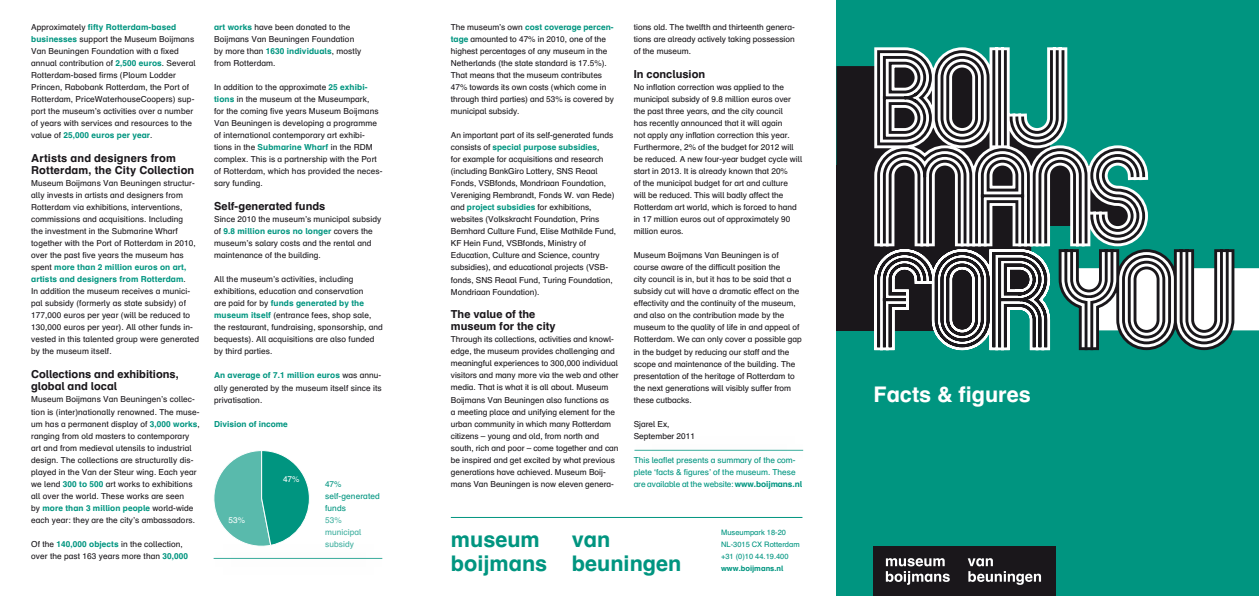
<style>
.page{position:relative;width:1259px;height:596px;background:#fff}
.page>*{position:absolute;margin:0;border:0;box-sizing:border-box;transform-origin:0 0}
.t1{font:700 21.5px/24px "Schulbuch Nord";color:#009580}
.t2{font:700 21.5px "Schulbuch Nord";color:#fff}
.t3{font:700 11px/12px "Schulbuch Nord";color:#1a171b}
.t4{font:8.2px/12px "Schulbuch Nord";color:#1a171b}
.t5{font:8.2px/12px "Schulbuch Nord";color:#009580}
.t6{font:8.2px/12px "Schulbuch Nord";letter-spacing:.01em;color:#40b0a0}
.t7{font:700 8.2px "Schulbuch Nord";color:#009580}
.t8{font:8.2px "Schulbuch Nord";color:#fff}
.t9{font:7.5px/12px "Schulbuch Nord";color:#009580}
.t10{font:700 7.5px "Schulbuch Nord";color:#009580}
.s1{font-weight:700;color:#009580}
.s2{font-weight:700}
</style>
<div class="page">
<div style="left:836px;top:0;width:423px;height:595px;background:#009580"></div>
<div style="left:836px;top:66px;width:38px;height:99px;background:#1a171b"></div>
<div style="left:836px;top:165px;width:266px;height:41px;background:#1a171b"></div>
<svg style="left:214px;top:450px;width:96px;height:80px"></svg>
<div style="left:186px;top:530px;width:199px;height:50px;background:#1a171b;opacity:.75"></div>
<hr style="left:214px;top:558px;width:168px;height:1px;background:#009580">
<div style="left:873px;top:546px;width:182px;height:49px;background:#1a171b"></div>
<svg style="left:886px;top:558px;width:63px;height:26px"></svg>
<svg style="left:967px;top:558px;width:74px;height:26px"></svg>
<hr style="left:634px;top:450px;width:169px;height:1px;background:#009580">
<hr style="left:451px;top:517px;width:351px;height:1px;background:#009580">
<svg style="left:874px;top:47px;width:275px;height:145px"></svg>
<svg style="left:875px;top:49px;width:271px;height:143px"></svg>
<svg style="left:836px;top:192px;width:423px;height:158px"></svg>
<p class="t4" style="left:31px;top:21px;width:166px">Approximately <span class="s1">fifty Rotterdam-based businesses</span> support the Museum Boijmans Van Beuningen Foundation with a fixed annual contribution of <span class="s1">2,500 euros</span>. Several Rotterdam-based firms (Ploum Lodder Princen, Rabobank Rotterdam, the Port of Rotterdam, PriceWaterhouseCoopers) sup&shy;port the museum’s activities over a number of years with services and resources to the value of <span class="s1">25,000 euros per year</span>.</p>
<h2 class="t3" style="left:31px;top:152px;width:165px">Artists and designers from<br>Rotterdam, the City Collection</h2>
<p class="t4" style="left:31px;top:177px;width:169px">Museum Boijmans Van Beuningen structur&shy;ally invests in artists and designers from Rotterdam via exhibitions, interventions, commissions and acquisitions. Including<br>the investment in the Submarine Wharf together with the Port of Rotterdam in 2010, over the past five years the museum has spent <span class="s1">more than 2 million euros on art, artists and designers from Rotterdam</span>.<br>In addition the museum receives a munici&shy;pal subsidy (formerly as state subsidy) of 177,000 euros per year (will be reduced to 130,000 euros per year). All other funds in&shy;vested in this talented group were generated by the museum itself.</p>
<h2 class="t3" style="left:31px;top:368px;width:149px">Collections and exhibitions, global and local</h2>
<p class="t4" style="left:31px;top:393px;width:170px">Museum Boijmans Van Beuningen’s collec&shy;tion is (inter)nationally renowned. The muse&shy;um has a permanent display of <span class="s1">3,000 works</span>, ranging from old masters to contemporary art and from medieval utensils to industrial design. The collections are structurally dis&shy;played in the Van der Steur wing. Each year we lend <span class="s1">300 to 500</span> art works to exhibitions all over the world. These works are seen<br>by <span class="s1">more than 3 million people</span> world-wide each year: they are the city’s ambassadors.</p>
<p class="t4" style="left:31px;top:537px;width:158px">Of the <span class="s1">140,000 objects</span> in the collection, over the past 163 years more than <span class="s1">30,000</span></p>
<p class="t4" style="left:634px;top:21px;width:162px;text-align:justify">tions old. The twelfth and thirteenth genera&shy;tions are already actively taking possession of the museum.</p>
<h2 class="t3" style="left:634px;top:68px;width:73px">In conclusion</h2>
<p class="t4" style="left:634px;top:81px;width:170px">No inflation correction was applied to the municipal subsidy of 9.8 million euros over the past three years, and the city council<br>has recently announced that it will again<br>not apply any inflation correction this year.<br>Furthermore, 2% of the budget for 2012 will be reduced. A new four-year budget cycle will start in 2013. It is already known that 20%<br>of the municipal budget for art and culture will be reduced. This will badly affect the Rotterdam art world, which is forced to hand in 17 million euros out of approximately 90 million euros.</p>
<p class="t4" style="left:634px;top:249px;width:170px">Museum Boijmans Van Beuningen is of course aware of the difficult position the<br>city council is in, but it has to be said that a subsidy cut will have a dramatic effect on the effectivity and the continuity of the museum, and also on the contribution made by the museum to the quality of life in and appeal of Rotterdam. We can only cover a possible gap in the budget by reducing our staff and the scope and maintenance of the building. The presentation of the heritage of Rotterdam to the next generations will visibly suffer from these cutbacks.</p>
<p class="t4" style="left:634px;top:417px;width:63px">Sjarel Ex,<br>September 2011</p>
<p class="t5" style="left:634px;top:453px;width:170px">This leaflet presents a summary of the com&shy;plete ‘facts &amp; figures’ of the museum. These are available at the website: <span class="s2">www.boijmans.nl</span></p>
<p class="t4" style="left:214px;top:21px;width:149px"><span class="s1">art works</span> have been donated to the<br>Boijmans Van Beuningen Foundation by more than <span class="s1">1630 individuals</span>, mostly from Rotterdam.</p>
<p class="t4" style="left:214px;top:81px;width:170px">In addition to the approximate <span class="s1">25 exhibi&shy;tions</span> in the museum at the Museumpark,<br>for the coming five years Museum Boijmans Van Beuningen is developing a programme of international contemporary art exhibi&shy;tions in the <span class="s1">Submarine Wharf</span> in the RDM complex. This is a partnership with the Port of Rotterdam, which has provided the neces&shy;sary funding.</p>
<h2 class="t3" style="left:214px;top:200px;width:113px">Self-generated funds</h2>
<p class="t4" style="left:214px;top:213px;width:169px">Since 2010 the museum’s municipal subsidy of <span class="s1">9.8 million euros no longer</span> covers the museum’s salary costs and the rental and maintenance of the building.</p>
<p class="t4" style="left:214px;top:273px;width:170px">All the museum’s activities, including exhibitions, education and conservation<br>are paid for by <span class="s1">funds generated by the museum itself</span> (entrance fees, shop sale, the restaurant, fundraising, sponsorship, and bequests). All acquisitions are also funded by third parties.</p>
<p class="t4" style="left:214px;top:369px;width:169px;text-align:justify"><span class="s1">An average of 7.1 million euros</span> was annu&shy;ally generated by the museum itself since its privatisation.</p>
<p class="t7" style="left:214px;top:418px;width:75px">Division of income</p>
<p class="t4" style="left:451px;top:21px;width:165px">The museum’s own <span class="s1">cost coverage percen&shy;tage</span> amounted to 47% in 2010, one of the highest percentages of any museum in the Netherlands (the state standard is 17.5%).<br>That means that the museum contributes 47% towards its own costs (which come in through third parties) and 53% is covered by municipal subsidy.</p>
<p class="t4" style="left:451px;top:129px;width:167px">An important part of its self-generated funds consists of <span class="s1">special purpose subsidies</span>,<br>for example for acquisitions and research (including BankGiro Lottery, SNS Reaal Fonds, VSBfonds, Mondriaan Foundation, Vereniging Rembrandt, Fonds W. van Rede) and <span class="s1">project subsidies</span> for exhibitions, websites (Volkskracht Foundation, Prins Bernhard Culture Fund, Elise Mathilde Fund, KF Hein Fund, VSBfonds, Ministry of Education, Culture and Science, country subsidies), and educational projects (VSB&shy;fonds, SNS Reaal Fund, Turing Foundation, Mondriaan Foundation).</p>
<h2 class="t3" style="left:451px;top:308px;width:106px">The value of the museum for the city</h2>
<p class="t4" style="left:451px;top:333px;width:169px">Through its collections, activities and knowl&shy;edge, the museum provides challenging and meaningful experiences to 300,000 individual visitors and many more via the web and other media. That is what it is all about. Museum Boijmans Van Beuningen also functions as<br>a meeting place and unifying element for the urban community in which many Rotterdam citizens – young and old, from north and south, rich and poor – come together and can be inspired and get excited by what previous generations have achieved. Museum Boij-</p>
<p class="t8" style="left:283px;top:474px;width:18px">47%</p>
<p class="t5" style="left:325px;top:477px;width:18px">47%</p>
<p class="t4" style="left:451px;top:477px;width:165px">mans Van Beuningen is now eleven genera-</p>
<p class="t5" style="left:325px;top:489px;width:56px">self-generated funds</p>
<p class="t6" style="left:325px;top:513px;width:38px">53% municipal subsidy</p>
<p class="t8" style="left:228px;top:514px;width:18px">53%</p>
<h1 class="t1" style="left:451px;top:526px;width:232px;text-indent:121px">van boijmans beuningen</h1>
<p class="t9" style="left:721px;top:525px;width:80px">Museumpark 18-20<br>NL-3015 CX Rotterdam +31 (0)10 44.19.400</p>
<h1 class="t1" style="left:451px;top:526px;width:91px">museum</h1>
<p class="t10" style="left:721px;top:563px;width:64px">www.boijmans.nl</p>
<h1 class="t2" style="left:873px;top:381px;width:159px">Facts &amp; figures</h1>
</div>
